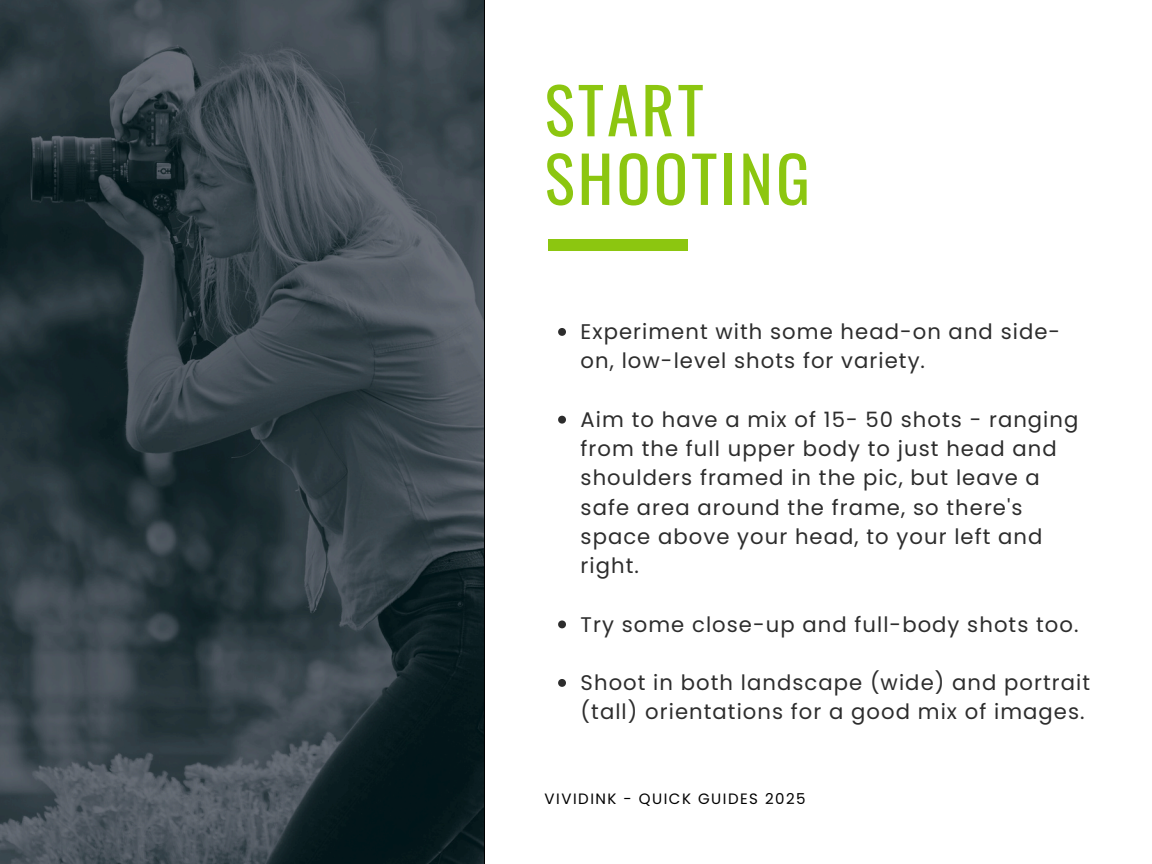
<style>
.page{position:relative;width:1152px;height:864px;background:#fff}
.page>*{position:absolute;margin:0;border:0;box-sizing:border-box;transform-origin:0 0}
.t1{font:63.45px/68.7px "Oswald";letter-spacing:.05em;color:#8cc610}
.t2{font:21.15px/29.2px "Poppins";letter-spacing:.05em;color:#2d2d2d}
.t3{font:15px "Poppins";letter-spacing:.1em;color:#000}
</style>
<div class="page">
<img style="left:0;top:0;width:484px;height:864px">
<div style="left:548px;top:240px;width:139px;height:11px;background:#8cc610"></div>
<svg style="left:558px;top:328px;width:8px;height:8px"></svg>
<svg style="left:558px;top:416px;width:8px;height:8px"></svg>
<svg style="left:558px;top:620px;width:8px;height:8px"></svg>
<svg style="left:558px;top:679px;width:8px;height:8px"></svg>
<p class="t1" style="left:545px;top:73px;width:267px">START<br>SHOOTING</p>
<p class="t2" style="left:581px;top:317px;width:481px">Experiment with some head-on and side&shy;on, low-level shots for variety.</p>
<p class="t2" style="left:581px;top:405px;width:499px">Aim to have a mix of 15- 50 shots - ranging from the full upper body to just head and shoulders framed in the pic, but leave a safe area around the frame, so there's space above your head, to your left and right.</p>
<h1 class="t2" style="left:581px;top:610px;width:499px">Try some close-up and full-body shots too.</h1>
<p class="t2" style="left:581px;top:668px;width:511px">Shoot in both landscape (wide) and portrait (tall) orientations for a good mix of images.</p>
<p class="t3" style="left:545px;top:788px;width:263px">VIVIDINK - QUICK GUIDES 2025</p>
</div>
